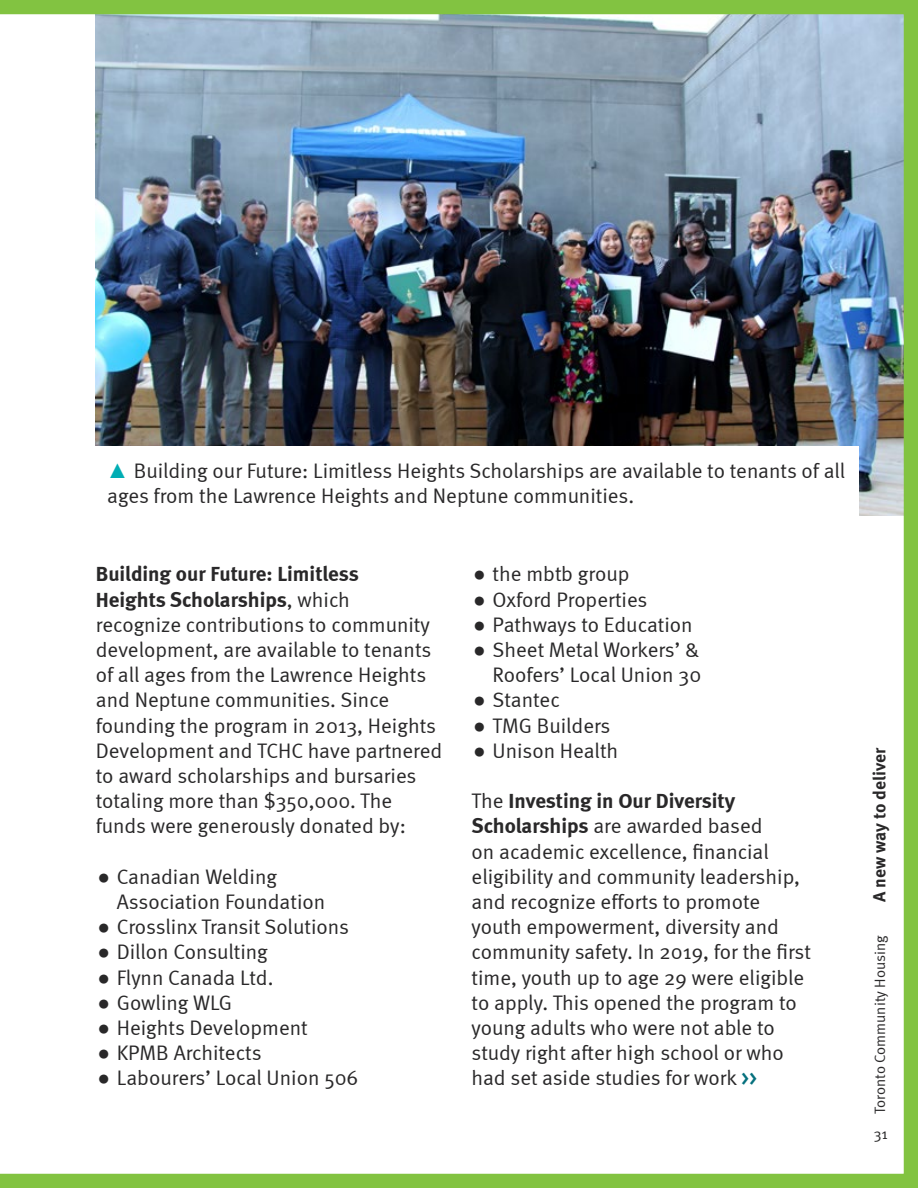
<style>
.page{position:relative;width:918px;height:1188px;background:#fff}
.page>*{position:absolute;margin:0;border:0;box-sizing:border-box;transform-origin:0 0}
.t1{font:21px/25.2px "Meta Normal";color:#292829}
.t2{font:700 17.4px "Meta Pro";color:#292829}
.t3{font:15px "Meta Normal";color:#292829}
.s1{font-family:"Arial";color:#00adb4}
.s2{font-family:"Meta";font-weight:700}
.s3{font-family:"Arial"}
.s4{font-family:"Meta Pro";font-weight:500;color:#05707d}
</style>
<div class="page">
<img style="left:0;top:0;width:918px;height:1188px">
<p class="t1" style="left:107px;top:458px;width:740px"><span class="s1">▲</span> Building our Future: Limitless Heights Scholarships are available to tenants of all ages from the Lawrence Heights and Neptune communities.</p>
<p class="t1" style="left:96px;top:561px;width:348px"><span class="s2">Building our Future: Limitless<br>Heights Scholarships</span>, which<br>recognize contributions to community development, are available to tenants of all ages from the Lawrence Heights and Neptune communities. Since founding the program in 2013, Heights Development and TCHC have partnered to award scholarships and bursaries totaling more than $350,000. The funds were generously donated by:</p>
<p class="t1" style="left:117px;top:864px;width:210px;text-indent:-20px"><span class="s3">●</span> Canadian Welding<br>Association Foundation</p>
<p class="t1" style="left:97px;top:914px;width:253px"><span class="s3">●</span> Crosslinx Transit Solutions</p>
<p class="t1" style="left:97px;top:939px;width:172px"><span class="s3">●</span> Dillon Consulting</p>
<p class="t1" style="left:97px;top:964px;width:178px"><span class="s3">●</span> Flynn Canada Ltd.</p>
<p class="t1" style="left:97px;top:990px;width:136px"><span class="s3">●</span> Gowling WLG</p>
<p class="t1" style="left:97px;top:1015px;width:212px"><span class="s3">●</span> Heights Development</p>
<p class="t1" style="left:97px;top:1040px;width:166px"><span class="s3">●</span> KPMB Architects</p>
<p class="t1" style="left:97px;top:1065px;width:263px"><span class="s3">●</span> Labourers’ Local Union 506</p>
<p class="t1" style="left:473px;top:561px;width:158px"><span class="s3">●</span> the mbtb group</p>
<p class="t1" style="left:473px;top:586px;width:176px"><span class="s3">●</span> Oxford Properties</p>
<p class="t1" style="left:473px;top:612px;width:221px"><span class="s3">●</span> Pathways to Education</p>
<p class="t1" style="left:473px;top:637px;width:230px;text-align:right"><span class="s3">●</span> Sheet Metal Workers’ &amp;<br>Roofers’ Local Union 30</p>
<p class="t1" style="left:473px;top:687px;width:88px"><span class="s3">●</span> Stantec</p>
<p class="t1" style="left:473px;top:712px;width:139px"><span class="s3">●</span> TMG Builders</p>
<p class="t1" style="left:473px;top:738px;width:147px"><span class="s3">●</span> Unison Health</p>
<p class="t1" style="left:472px;top:788px;width:341px">The <span class="s2">Investing in Our Diversity Scholarships</span> are awarded based<br>on academic excellence, financial eligibility and community leadership, and recognize efforts to promote youth empowerment, diversity and community safety. In 2019, for the first time, youth up to age 29 were eligible to apply. This opened the program to young adults who were not able to study right after high school or who had set aside studies for work <span class="s4">&gt;&gt;</span></p>
<p class="t2" style="left:866px;top:902px;width:156px;rotate:-90deg">A new way to deliver</p>
<p class="t3" style="left:871px;top:1114px;width:180px;rotate:-90deg">Toronto Community Housing</p>
<p class="t3" style="left:874px;top:1125px;width:16px">31</p>
</div>
